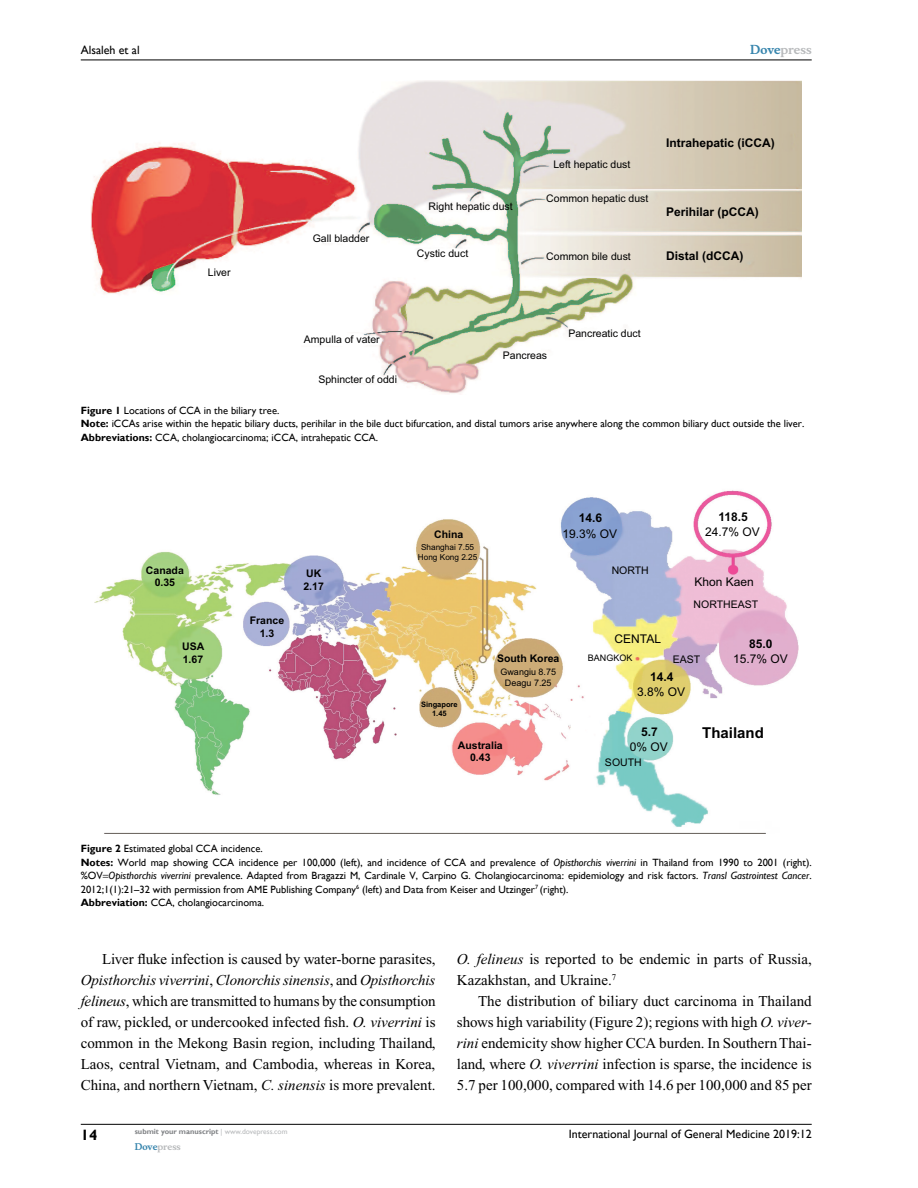
<style>
.page{position:relative;width:918px;height:1188px;background:#fff}
.page>*{position:absolute;margin:0;border:0;box-sizing:border-box;transform-origin:0 0}
.t1{font:15px/21px "Times New Roman";color:#000;text-align:justify}
.t2{font:700 15px "Arial";color:#000}
.t3{font:700 15px "Gill Sans";color:#000}
.t4{font:700 12px "Arial";color:#000}
.t5{font:12px "Gill Sans";color:#000}
.t6{font:12px "Arial";color:#000}
.t7{font:700 12px "Musee";color:#b8babc}
.t8{font:10.5px/13.5px "Gill Sans";color:#000}
.t9{font:10.5px "Arial";color:#000}
.t10{font:700 10.5px/12.6px "Arial";color:#000;text-align:center}
.t11{font:9px/10.8px "Arial";color:#000;text-align:center}
.t12{font:700 9px "Musee";color:#b8babc}
.t13{font:8.25px/9.9px "Arial";color:#000;text-align:center}
.t14{font:700 7.5px "Gill Sans";color:#808285}
.t15{font:700 7.5px/9px "Arial";color:#000;text-align:center}
.s1{color:#3785ad}
.s2{font-weight:700}
.s3{font-style:italic}
.s4{font-weight:400;color:#b8babc}
</style>
<div class="page">
<hr style="left:81px;top:1124px;width:731px;height:1px;background:#000">
<hr style="left:81px;top:60px;width:731px;height:1px;background:#000">
<img style="left:91px;top:80px;width:711px;height:314px">
<img style="left:94px;top:490px;width:704px;height:343px">
<p class="t5" style="left:81px;top:43px;width:60px">Alsaleh et al</p>
<p class="t9" style="left:208px;top:265px;width:24px">Liver</p>
<p class="t7" style="left:750px;top:43px;width:63px"><span class="s1">Dove</span>press</p>
<p class="t9" style="left:313px;top:232px;width:58px">Gall bladder</p>
<p class="t9" style="left:429px;top:199px;width:86px">Right hepatic dust</p>
<p class="t9" style="left:417px;top:246px;width:53px">Cystic duct</p>
<p class="t9" style="left:553px;top:157px;width:79px">Left hepatic dust</p>
<p class="t9" style="left:546px;top:191px;width:104px">Common hepatic dust</p>
<p class="t4" style="left:666px;top:134px;width:110px">Intrahepatic (iCCA)</p>
<p class="t4" style="left:666px;top:203px;width:94px">Perihilar (pCCA)</p>
<p class="t9" style="left:546px;top:249px;width:86px">Common bile dust</p>
<p class="t4" style="left:666px;top:247px;width:79px">Distal (dCCA)</p>
<p class="t9" style="left:304px;top:332px;width:77px">Ampulla of vater</p>
<p class="t9" style="left:318px;top:372px;width:80px">Sphincter of oddi</p>
<p class="t9" style="left:503px;top:348px;width:46px">Pancreas</p>
<p class="t9" style="left:568px;top:326px;width:74px">Pancreatic duct</p>
<p class="t8" style="left:81px;top:404px;width:725px"><span class="s2">Figure 1</span> Locations of CCA in the biliary tree.<br><span class="s2">Note:</span> iCCAs arise within the hepatic biliary ducts, perihilar in the bile duct bifurcation, and distal tumors arise anywhere along the common biliary duct outside the liver.<br><span class="s2">Abbreviations:</span> CCA, cholangiocarcinoma; iCCA, intrahepatic CCA.</p>
<p class="t10" style="left:146px;top:564px;width:39px">Canada<br>0.35</p>
<p class="t10" style="left:182px;top:640px;width:24px;text-align:left">USA<br>1.67</p>
<p class="t10" style="left:250px;top:614px;width:36px">France<br>1.3</p>
<p class="t10" style="left:303px;top:567px;width:22px;text-align:left">UK<br>2.17</p>
<p class="t10" style="left:434px;top:528px;width:31px">China</p>
<p class="t13" style="left:418px;top:542px;width:61px">Shanghai 7.55<br>Hong Kong 2.25</p>
<p class="t15" style="left:421px;top:700px;width:38px">Singapore<br>1.45</p>
<p class="t4" style="left:579px;top:509px;width:25px">14.6</p>
<p class="t6" style="left:563px;top:525px;width:56px">19.3% OV</p>
<p class="t9" style="left:612px;top:563px;width:39px">NORTH</p>
<p class="t4" style="left:718px;top:508px;width:31px">118.5</p>
<p class="t6" style="left:705px;top:524px;width:56px">24.7% OV</p>
<p class="t6" style="left:694px;top:574px;width:61px">Khon Kaen</p>
<p class="t9" style="left:694px;top:597px;width:66px">NORTHEAST</p>
<p class="t10" style="left:497px;top:653px;width:64px">South Korea</p>
<p class="t11" style="left:500px;top:666px;width:57px">Gwangiu 8.75<br>Deagu 7.25</p>
<p class="t6" style="left:615px;top:631px;width:48px">CENTAL</p>
<p class="t11" style="left:588px;top:653px;width:46px">BANGKOK</p>
<p class="t9" style="left:673px;top:652px;width:29px">EAST</p>
<p class="t4" style="left:650px;top:668px;width:25px">14.4</p>
<p class="t6" style="left:637px;top:684px;width:50px">3.8% OV</p>
<p class="t4" style="left:749px;top:635px;width:25px">85.0</p>
<p class="t6" style="left:733px;top:651px;width:56px">15.7% OV</p>
<p class="t10" style="left:458px;top:739px;width:46px">Australia<br>0.43</p>
<p class="t4" style="left:641px;top:723px;width:18px">5.7</p>
<p class="t6" style="left:630px;top:739px;width:40px">0% OV</p>
<p class="t9" style="left:605px;top:755px;width:38px">SOUTH</p>
<h1 class="t2" style="left:702px;top:722px;width:63px">Thailand</h1>
<p class="t8" style="left:81px;top:842px;width:732px"><span class="s2">Figure 2</span> Estimated global CCA incidence.<br><span class="s2">Notes:</span> World map showing CCA incidence per 100,000 (left), and incidence of CCA and prevalence of <span class="s3">Opisthorchis viverrini</span> in Thailand from 1990 to 2001 (right). %OV <span class="s3">Opisthorchis viverrini</span> prevalence. Adapted from Bragazzi M, Cardinale V, Carpino G. Cholangiocarcinoma: epidemiology and risk factors. <span class="s3">Transl Gastrointest Cancer</span>.<br>2012;1(1):21–32 with permission from AME Publishing Company<sup>6</sup> (left) and Data from Keiser and Utzinger<sup>7</sup> (right).<br><span class="s2">Abbreviation:</span> CCA, cholangiocarcinoma.</p>
<p class="t1" style="left:81px;top:949px;width:356px;text-indent:21px">Liver fluke infection is caused by water-borne parasites, <span class="s3">Opisthorchis viverrini</span>, <span class="s3">Clonorchis sinensis</span>, and <span class="s3">Opisthorchis felineus</span>, which are transmitted to humans by the consumption of raw, pickled, or undercooked infected fish. <span class="s3">O. viverrini</span> is common in the Mekong Basin region, including Thailand, Laos, central Vietnam, and Cambodia, whereas in Korea, China, and northern Vietnam, <span class="s3">C. sinensis</span> is more prevalent.</p>
<h1 class="t1" style="left:457px;top:949px;width:357px"><span class="s3">O. felineus</span> is reported to be endemic in parts of Russia,<br>Kazakhstan, and Ukraine.<sup>7</sup></h1>
<p class="t1" style="left:457px;top:991px;width:356px;text-indent:21px">The distribution of biliary duct carcinoma in Thailand shows high variability (Figure 2); regions with high <span class="s3">O. viver&shy;rini</span> endemicity show higher CCA burden. In Southern Thai&shy;land, where <span class="s3">O. viverrini</span> infection is sparse, the incidence is 5.7 per 100,000, compared with 14.6 per 100,000 and 85 per</p>
<h1 class="t3" style="left:81px;top:1126px;width:18px">14</h1>
<p class="t14" style="left:135px;top:1127px;width:154px">submit your manuscript <span class="s4">| www.dovepress.com</span></p>
<p class="t12" style="left:135px;top:1141px;width:48px"><span class="s1">Dove</span>press</p>
<p class="t5" style="left:569px;top:1127px;width:244px">International Journal of General Medicine 2019:12</p>
</div>
